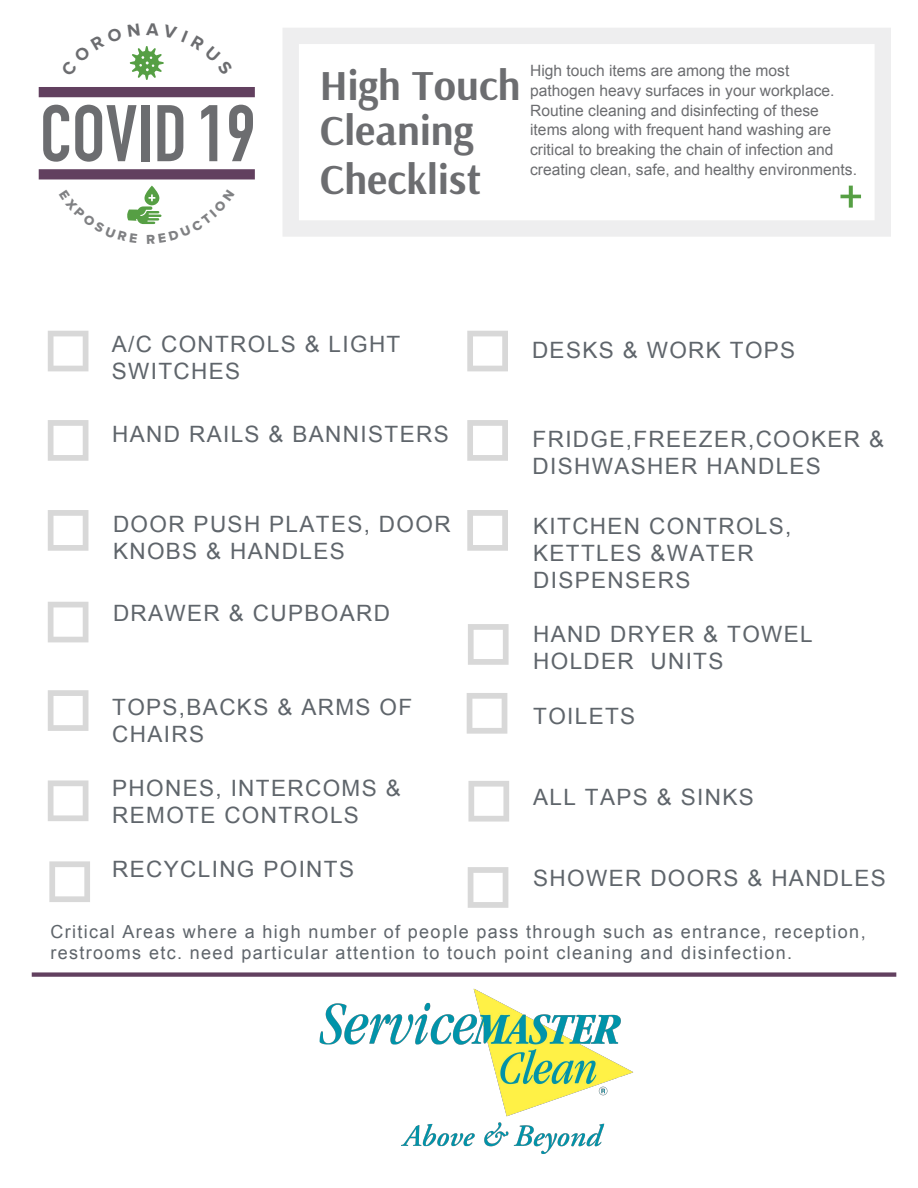
<style>
.page{position:relative;width:918px;height:1188px;background:#fff}
.page>*{position:absolute;margin:0;border:0;box-sizing:border-box;transform-origin:0 0}
.t1{font:700 78.75px "DIN Condensed";color:#6c6d70}
.t2{font:700 42.6px/46.5px "Arsenal";color:#6c6d70}
.t3{font:22.5px/27px "Arial";letter-spacing:.06em;color:#5f656b}
.t4{font:18px/21.6px "Arial";letter-spacing:.075em;color:#5f656b}
.t5{font:15.6px/19.8px "Arial";color:#6c6d70}
</style>
<div class="page">
<svg style="left:283px;top:28px;width:608px;height:209px"></svg>
<svg style="left:841px;top:186px;width:20px;height:22px"></svg>
<div style="left:34px;top:972px;width:860px;height:5px;background:#62405f"></div>
<div style="left:44px;top:169px;width:206px;height:10px;background:#62405f"></div>
<div style="left:44px;top:87px;width:206px;height:10px;background:#62405f"></div>
<svg style="left:48px;top:331px;width:40px;height:40px"></svg>
<svg style="left:48px;top:420px;width:40px;height:41px"></svg>
<svg style="left:48px;top:510px;width:40px;height:41px"></svg>
<svg style="left:48px;top:602px;width:40px;height:40px"></svg>
<svg style="left:48px;top:690px;width:40px;height:41px"></svg>
<svg style="left:48px;top:780px;width:40px;height:41px"></svg>
<svg style="left:467px;top:331px;width:41px;height:40px"></svg>
<svg style="left:467px;top:420px;width:41px;height:41px"></svg>
<svg style="left:467px;top:510px;width:41px;height:41px"></svg>
<svg style="left:468px;top:624px;width:41px;height:41px"></svg>
<svg style="left:467px;top:693px;width:40px;height:41px"></svg>
<svg style="left:468px;top:781px;width:41px;height:41px"></svg>
<svg style="left:49px;top:861px;width:41px;height:41px"></svg>
<svg style="left:468px;top:867px;width:40px;height:41px"></svg>
<img style="left:284px;top:972px;width:385px;height:182px">
<svg style="left:129px;top:46px;width:35px;height:34px"></svg>
<svg style="left:127px;top:186px;width:35px;height:39px"></svg>
<h1 class="t1" style="left:40px;top:81px;width:217px">COVID 19</h1>
<h2 class="t2" style="left:320px;top:62px;width:202px">High Touch<br>Cleaning<br>Checklist</h2>
<p class="t5" style="left:530px;top:61px;width:328px">High touch items are among the most pathogen heavy surfaces in your workplace.<br>Routine cleaning and disinfecting of these items along with frequent hand washing are critical to breaking the chain of infection and creating clean, safe, and healthy environments.</p>
<p class="t3" style="left:112px;top:331px;width:290px">A/C CONTROLS &amp; LIGHT<br>SWITCHES</p>
<p class="t3" style="left:112px;top:420px;width:338px">HAND RAILS &amp; BANNISTERS</p>
<p class="t3" style="left:532px;top:337px;width:265px">DESKS &amp; WORK TOPS</p>
<p class="t3" style="left:533px;top:426px;width:353px">FRIDGE,FREEZER,COOKER &amp;<br>DISHWASHER HANDLES</p>
<p class="t3" style="left:113px;top:511px;width:339px">DOOR PUSH PLATES, DOOR<br>KNOBS &amp; HANDLES</p>
<p class="t3" style="left:533px;top:513px;width:260px">KITCHEN CONTROLS,<br>KETTLES &amp;WATER<br>DISPENSERS</p>
<p class="t3" style="left:533px;top:621px;width:281px">HAND DRYER &amp; TOWEL<br>HOLDER UNITS</p>
<p class="t3" style="left:533px;top:702px;width:104px">TOILETS</p>
<p class="t3" style="left:113px;top:600px;width:278px">DRAWER &amp; CUPBOARD</p>
<p class="t3" style="left:112px;top:694px;width:301px">TOPS,BACKS &amp; ARMS OF<br>CHAIRS</p>
<p class="t3" style="left:112px;top:775px;width:290px">PHONES, INTERCOMS &amp;<br>REMOTE CONTROLS</p>
<p class="t3" style="left:112px;top:856px;width:243px">RECYCLING POINTS</p>
<p class="t3" style="left:533px;top:783px;width:222px">ALL TAPS &amp; SINKS</p>
<p class="t3" style="left:533px;top:865px;width:354px">SHOWER DOORS &amp; HANDLES</p>
<p class="t4" style="left:50px;top:921px;width:817px">Critical Areas where a high number of people pass through such as entrance, reception, restrooms etc. need particular attention to touch point cleaning and disinfection.</p>
</div>
